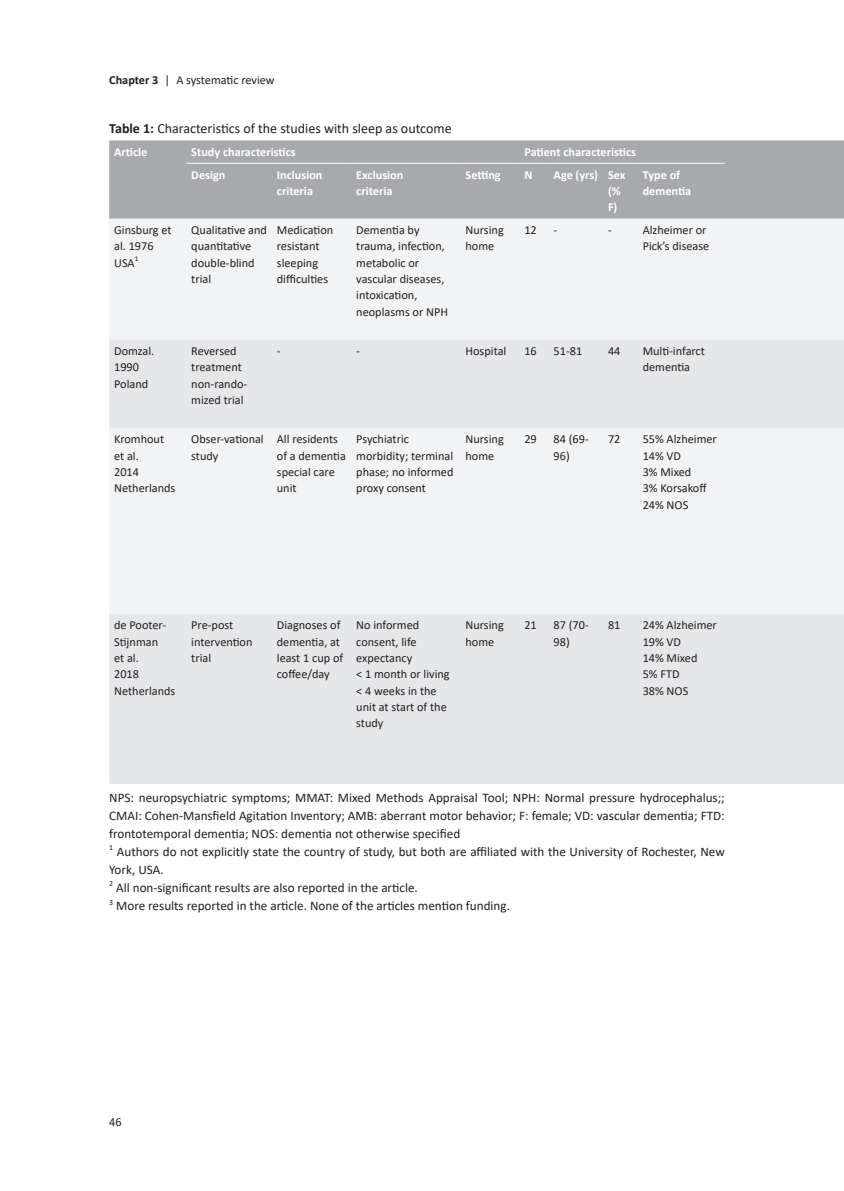
<style>
.page{position:relative;width:844px;height:1191px;background:#fff}
.page>*{position:absolute;margin:0;border:0;box-sizing:border-box;transform-origin:0 0}
.t1{font:14px "Calibri";color:#231f20}
.t2{font:13.12px/18px "Calibri";color:#231f20}
.t3{font:12.25px/16.3px "Calibri";color:#231f20}
.t4{font:700 12.25px/16.3px "Calibri";color:#fff}
.s1{font-weight:700}
</style>
<div class="page">
<div style="left:109px;top:140px;width:734px;height:79px;background:#a8a9ad"></div>
<div style="left:109px;top:219px;width:734px;height:120px;background:#f2f3f4"></div>
<svg style="left:109px;top:339px;width:734px;height:445px;fill:#e6e7e9"></svg>
<hr style="left:186px;top:163px;width:86px;height:1px;background:#fff">
<hr style="left:272px;top:163px;width:79px;height:1px;background:#fff">
<hr style="left:351px;top:163px;width:109px;height:1px;background:#fff">
<hr style="left:460px;top:163px;width:59px;height:1px;background:#fff">
<svg style="left:519px;top:163px;width:29px;height:1px"></svg>
<hr style="left:548px;top:163px;width:55px;height:1px;background:#fff">
<hr style="left:603px;top:163px;width:34px;height:1px;background:#fff">
<hr style="left:637px;top:163px;width:87px;height:1px;background:#fff">
<p class="t3" style="left:109px;top:71px;width:167px"><span class="s1">Chapter 3</span> | A systematic review</p>
<p class="t1" style="left:109px;top:119px;width:344px"><span class="s1">Table 1:</span> Characteristics of the studies with sleep as outcome</p>
<p class="t4" style="left:114px;top:143px;width:35px">Article</p>
<p class="t4" style="left:191px;top:143px;width:106px">Study characteristics</p>
<p class="t4" style="left:524px;top:143px;width:113px">Patient characteristics</p>
<p class="t4" style="left:191px;top:166px;width:36px">Design</p>
<p class="t4" style="left:277px;top:166px;width:47px">Inclusion criteria</p>
<p class="t4" style="left:356px;top:166px;width:49px">Exclusion criteria</p>
<p class="t4" style="left:465px;top:166px;width:37px">Setting</p>
<p class="t4" style="left:524px;top:166px;width:8px">N</p>
<p class="t4" style="left:608px;top:166px;width:19px;text-indent:-54px">Age (yrs) Sex (%<br>F)</p>
<p class="t4" style="left:642px;top:166px;width:50px">Type of dementia</p>
<p class="t3" style="left:114px;top:222px;width:59px">Ginsburg et al. 1976<br>USA<sup>1</sup></p>
<p class="t3" style="left:191px;top:222px;width:77px">Qualitative and quantitative double-blind trial</p>
<p class="t3" style="left:277px;top:222px;width:58px">Medication resistant sleeping difficulties</p>
<p class="t3" style="left:356px;top:222px;width:93px">Dementia by trauma, infection, metabolic or vascular diseases, intoxication, neoplasms or NPH</p>
<p class="t3" style="left:465px;top:222px;width:40px">Nursing home</p>
<p class="t3" style="left:524px;top:222px;width:14px">12</p>
<p class="t3" style="left:553px;top:222px;width:5px">-</p>
<p class="t3" style="left:608px;top:222px;width:5px">-</p>
<p class="t3" style="left:642px;top:222px;width:68px">Alzheimer or<br>Pick’s disease</p>
<p class="t3" style="left:114px;top:342px;width:42px">Domzal.<br>1990<br>Poland</p>
<p class="t3" style="left:191px;top:342px;width:58px">Reversed treatment non-rando&shy;mized trial</p>
<p class="t3" style="left:277px;top:342px;width:5px">-</p>
<p class="t3" style="left:356px;top:342px;width:5px">-</p>
<p class="t3" style="left:465px;top:342px;width:42px">Hospital</p>
<p class="t3" style="left:524px;top:342px;width:14px">16</p>
<p class="t3" style="left:553px;top:342px;width:30px">51-81</p>
<p class="t3" style="left:608px;top:342px;width:14px">44</p>
<p class="t3" style="left:642px;top:342px;width:64px">Multi-infarct dementia</p>
<p class="t3" style="left:114px;top:431px;width:63px">Kromhout et al.<br>2014<br>Netherlands</p>
<p class="t3" style="left:191px;top:431px;width:74px">Obser-vational study</p>
<p class="t3" style="left:277px;top:431px;width:71px">All residents of a dementia special care unit</p>
<p class="t3" style="left:356px;top:431px;width:99px">Psychiatric morbidity; terminal phase; no informed proxy consent</p>
<p class="t3" style="left:465px;top:430px;width:40px">Nursing home</p>
<p class="t3" style="left:524px;top:430px;width:14px">29</p>
<p class="t3" style="left:553px;top:430px;width:37px">84 (69-<br>96)</p>
<p class="t3" style="left:608px;top:430px;width:14px">72</p>
<p class="t3" style="left:642px;top:430px;width:76px">55% Alzheimer<br>14% VD<br>3% Mixed<br>3% Korsakoff<br>24% NOS</p>
<p class="t3" style="left:114px;top:617px;width:63px">de Pooter-<br>Stijnman<br>et al.<br>2018<br>Netherlands</p>
<p class="t3" style="left:191px;top:617px;width:63px">Pre-post intervention trial</p>
<p class="t3" style="left:277px;top:617px;width:68px">Diagnoses of dementia, at least 1 cup of coffee/day</p>
<p class="t3" style="left:356px;top:617px;width:95px">No informed consent, life expectancy<br>&lt; 1 month or living &lt; 4 weeks in the unit at start of the study</p>
<p class="t3" style="left:465px;top:617px;width:40px">Nursing home</p>
<p class="t3" style="left:524px;top:617px;width:14px">21</p>
<p class="t3" style="left:553px;top:617px;width:37px">87 (70-<br>98)</p>
<p class="t3" style="left:608px;top:617px;width:14px">81</p>
<p class="t3" style="left:642px;top:617px;width:76px">24% Alzheimer<br>19% VD<br>14% Mixed<br>5% FTD<br>38% NOS</p>
<p class="t2" style="left:109px;top:788px;width:617px">NPS: neuropsychiatric symptoms; MMAT: Mixed Methods Appraisal Tool; NPH: Normal pressure hydrocephalus;; CMAI: Cohen-Mansfield Agitation Inventory; AMB: aberrant motor behavior; F: female; VD: vascular dementia; FTD: frontotemporal dementia; NOS: dementia not otherwise specified<br><sup>1</sup> Authors do not explicitly state the country of study, but both are affiliated with the University of Rochester, New York, USA.<br><sup>2</sup> All non-significant results are also reported in the article.<br><sup>3</sup> More results reported in the article. None of the articles mention funding.</p>
<p class="t3" style="left:109px;top:1113px;width:14px">46</p>
</div>
